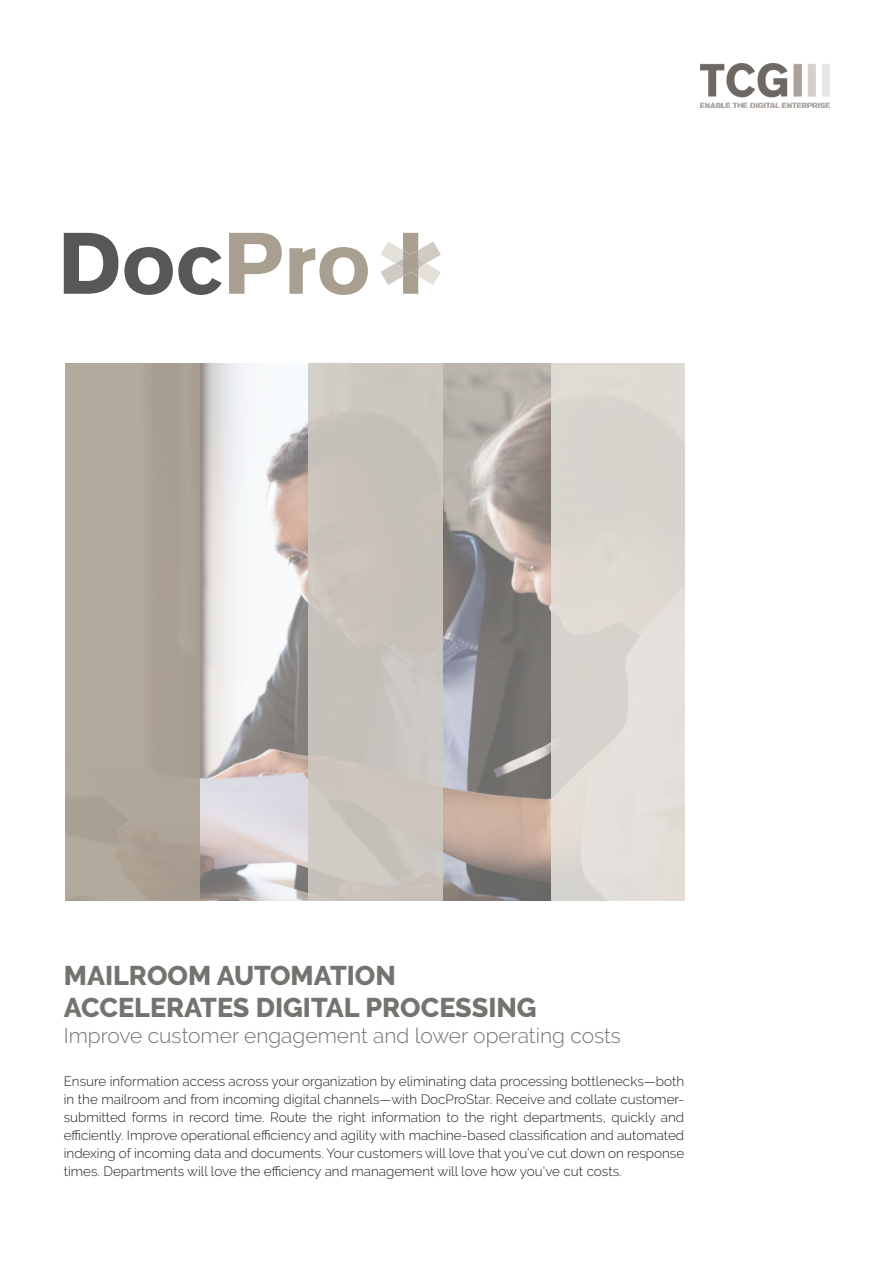
<style>
.page{position:relative;width:893px;height:1263px;background:#fff}
.page>*{position:absolute;margin:0;border:0;box-sizing:border-box;transform-origin:0 0}
.t1{font:800 27px "Raleway";color:#73736f}
.t2{font:300 21px "Raleway";color:#73736f}
.t3{font:300 13.5px/18px "Raleway";color:#231f20;text-align:justify}
</style>
<div class="page">
<img style="left:65px;top:364px;width:487px;height:537px">
<svg style="left:229px;top:233px;width:53px;height:61px"></svg>
<svg style="left:289px;top:247px;width:79px;height:48px"></svg>
<svg style="left:64px;top:233px;width:54px;height:61px"></svg>
<svg style="left:124px;top:247px;width:98px;height:48px"></svg>
<svg style="left:380px;top:233px;width:61px;height:61px"></svg>
<div style="left:66px;top:364px;width:134px;height:537px;background:#b1a89b"></div>
<div style="left:309px;top:364px;width:134px;height:537px;background:#c8c2ba"></div>
<div style="left:552px;top:364px;width:133px;height:537px;background:#ded9d3"></div>
<img style="left:700px;top:64px;width:129px;height:43px">
<p class="t1" style="left:64px;top:960px;width:334px">MAILROOM AUTOMATION</p>
<p class="t1" style="left:64px;top:993px;width:474px">ACCELERATES DIGITAL PROCESSING</p>
<p class="t2" style="left:64px;top:1023px;width:559px">Improve customer engagement and lower operating costs</p>
<p class="t3" style="left:64px;top:1072px;width:622px">Ensure information access across your organization by eliminating data processing bottlenecks—both in the mailroom and from incoming digital channels—with DocProStar. Receive and collate customer&shy;submitted forms in record time. Route the right information to the right departments, quickly and efficiently. Improve operational efficiency and agility with machine-based classification and automated indexing of incoming data and documents. Your customers will love that you’ve cut down on response times. Departments will love the efficiency and management will love how you've cut costs.</p>
</div>
